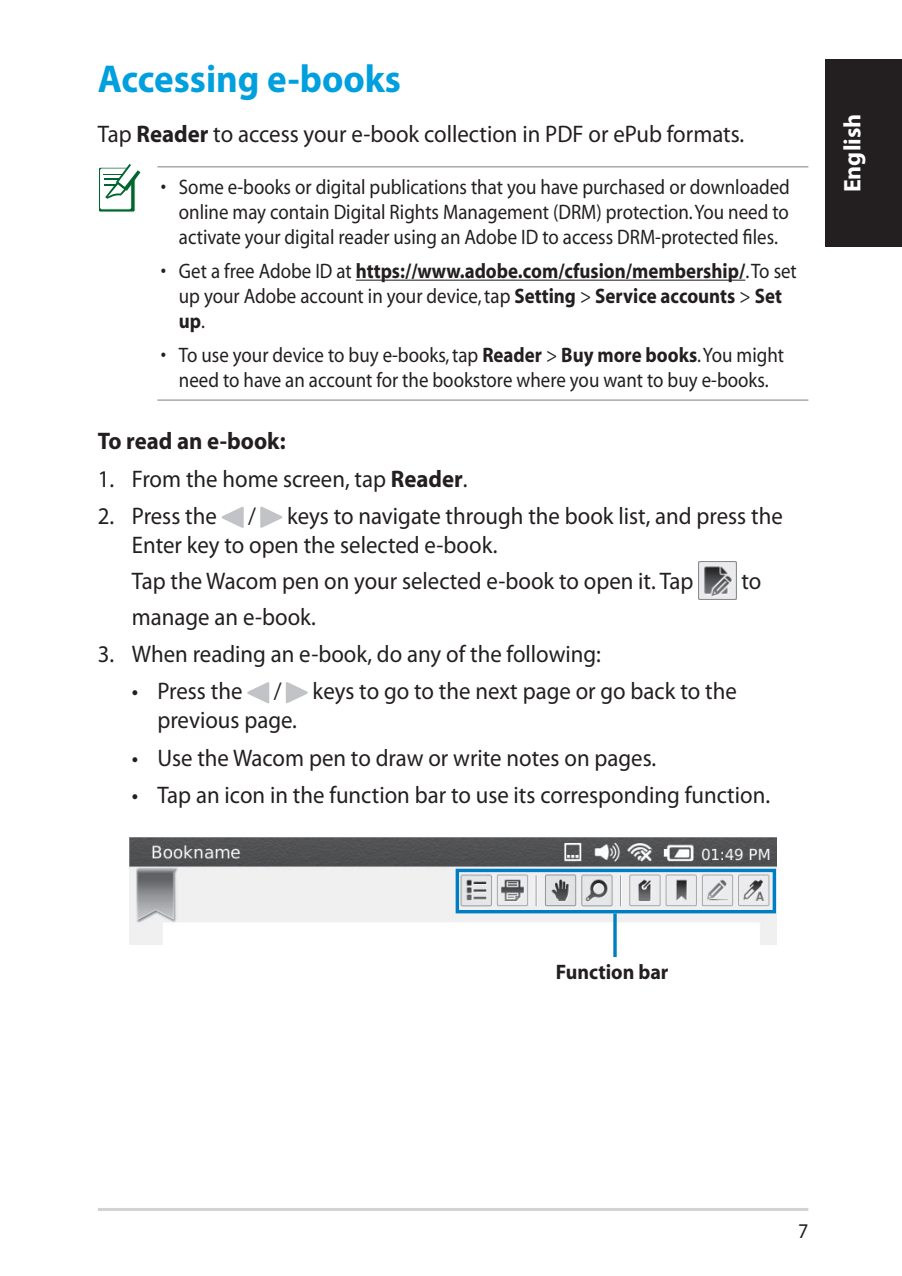
<style>
.page{position:relative;width:902px;height:1276px;background:#fff}
.page>*{position:absolute;margin:0;border:0;box-sizing:border-box;transform-origin:0 0}
.DR_Header_1_QSG{font:700 39px "Myriad Pro";color:#009fde;scale:.95 1}
.DR_Body_Text_-_List{font:24px/28.8px "Myriad Pro";color:#231f20;scale:.95 1}
.DR_Body_Text_QSG{font:24px "Myriad Pro";color:#231f20;scale:.95 1}
.DR_Body_Text_-_List-2{font:700 24px "Myriad Pro";color:#231f20;scale:.95 1}
.t1{font:700 24px "Myriad Pro";color:#fff}
.DR_Message_List_1_QS{font:21px/25.2px "Myriad";color:#231f20;text-align:justify;scale:.9 1}
.DR_Message_List_2_QS{font:700 21px/25.2px "Myriad";color:#231f20;scale:.9 1}
.DR_Message_List_3_QS{font:21px/25.2px "Myriad";color:#231f20;text-align:center;scale:.9 1}
.DR_Figure_Label_QSG{font:700 21px "Myriad";color:#231f20;scale:.95 1}
.s1{font-weight:700}
.s2{font-weight:400}
</style>
<div class="page">
<hr style="left:98px;top:1208px;width:710px;height:3px;background:#d1d2d4">
<div style="left:825px;top:60px;width:76px;height:187px;background:#231f20"></div>
<svg style="left:99px;top:164px;width:41px;height:48px"></svg>
<hr style="left:157px;top:166px;width:651px;height:1px;background:#a8a9ad">
<hr style="left:356px;top:280px;width:389px;height:1px;background:#231f20">
<hr style="left:157px;top:399px;width:651px;height:2px;background:#a8a9ad">
<svg style="left:222px;top:507px;width:22px;height:21px"></svg>
<svg style="left:260px;top:506px;width:22px;height:22px"></svg>
<img style="left:698px;top:561px;width:38px;height:39px">
<svg style="left:247px;top:682px;width:22px;height:21px"></svg>
<svg style="left:286px;top:682px;width:22px;height:21px"></svg>
<img style="left:129px;top:838px;width:647px;height:107px">
<div style="left:455px;top:868px;width:321px;height:45px;border:3px solid #007ec3"></div>
<hr style="left:613px;top:913px;width:3px;height:44px;background:#007ec3">
<p class="DR_Header_1_QSG" style="left:98px;top:54px;width:320px">Accessing e-books</p>
<p class="DR_Body_Text_QSG" style="left:98px;top:119px;width:682px">Tap <span class="s1">Reader</span> to access your e-book collection in PDF or ePub formats.</p>
<p class="DR_Message_List_1_QS" style="left:179px;top:175px;width:680px;text-indent:-18px">• Some e-books or digital publications that you have purchased or downloaded online may contain Digital Rights Management (DRM) protection.You need to activate your digital reader using an Adobe ID to access DRM-protected files.</p>
<p class="DR_Message_List_2_QS" style="left:179px;top:259px;width:688px;text-indent:-18px"><span class="s2">• Get a free Adobe ID at</span> https://www.adobe.com/cfusion/membership/<span class="s2">.To set up your Adobe account in your device,tap</span> Setting <span class="s2">&gt;</span> Service accounts <span class="s2">&gt;</span> Set up<span class="s2">.</span></p>
<p class="DR_Message_List_3_QS" style="left:161px;top:343px;width:693px">• To use your device to buy e-books,tap <span class="s1">Reader</span> &gt; <span class="s1">Buy more books</span>.You might need to have an account for the bookstore where you want to buy e-books.</p>
<p class="DR_Body_Text_-_List-2" style="left:98px;top:426px;width:199px">To read an e-book:</p>
<p class="DR_Body_Text_-_List" style="left:98px;top:464px;width:390px">1. From the home screen, tap <span class="s1">Reader</span>.</p>
<p class="DR_Body_Text_-_List" style="left:98px;top:501px;width:127px">2. Press the</p>
<p class="DR_Body_Text_-_List" style="left:248px;top:501px;width:10px">/</p>
<p class="DR_Body_Text_-_List" style="left:132px;top:501px;width:686px;text-indent:155px">keys to navigate through the book list, and press the<br>Enter key to open the selected e-book.</p>
<p class="DR_Body_Text_-_List" style="left:132px;top:566px;width:592px">Tap the Wacom pen on your selected e-book to open it. Tap</p>
<p class="DR_Body_Text_-_List" style="left:741px;top:566px;width:22px">to</p>
<p class="DR_Body_Text_-_List" style="left:132px;top:602px;width:195px">manage an e-book.</p>
<p class="DR_Body_Text_-_List" style="left:98px;top:639px;width:531px">3. When reading an e-book, do any of the following:</p>
<p class="DR_Body_Text_-_List" style="left:132px;top:676px;width:118px">• Press the</p>
<p class="DR_Body_Text_-_List" style="left:274px;top:676px;width:10px">/</p>
<p class="DR_Body_Text_-_List" style="left:312px;top:676px;width:448px">keys to go to the next page or go back to the</p>
<p class="DR_Body_Text_-_List" style="left:157px;top:705px;width:148px">previous page.</p>
<p class="DR_Body_Text_-_List" style="left:132px;top:743px;width:553px">• Use the Wacom pen to draw or write notes on pages.</p>
<p class="DR_Body_Text_-_List" style="left:132px;top:780px;width:673px">• Tap an icon in the function bar to use its corresponding function.</p>
<p class="t1" style="left:836px;top:192px;width:80px;rotate:-90deg">English</p>
<p class="DR_Figure_Label_QSG" style="left:555px;top:961px;width:120px">Function bar</p>
</div>
